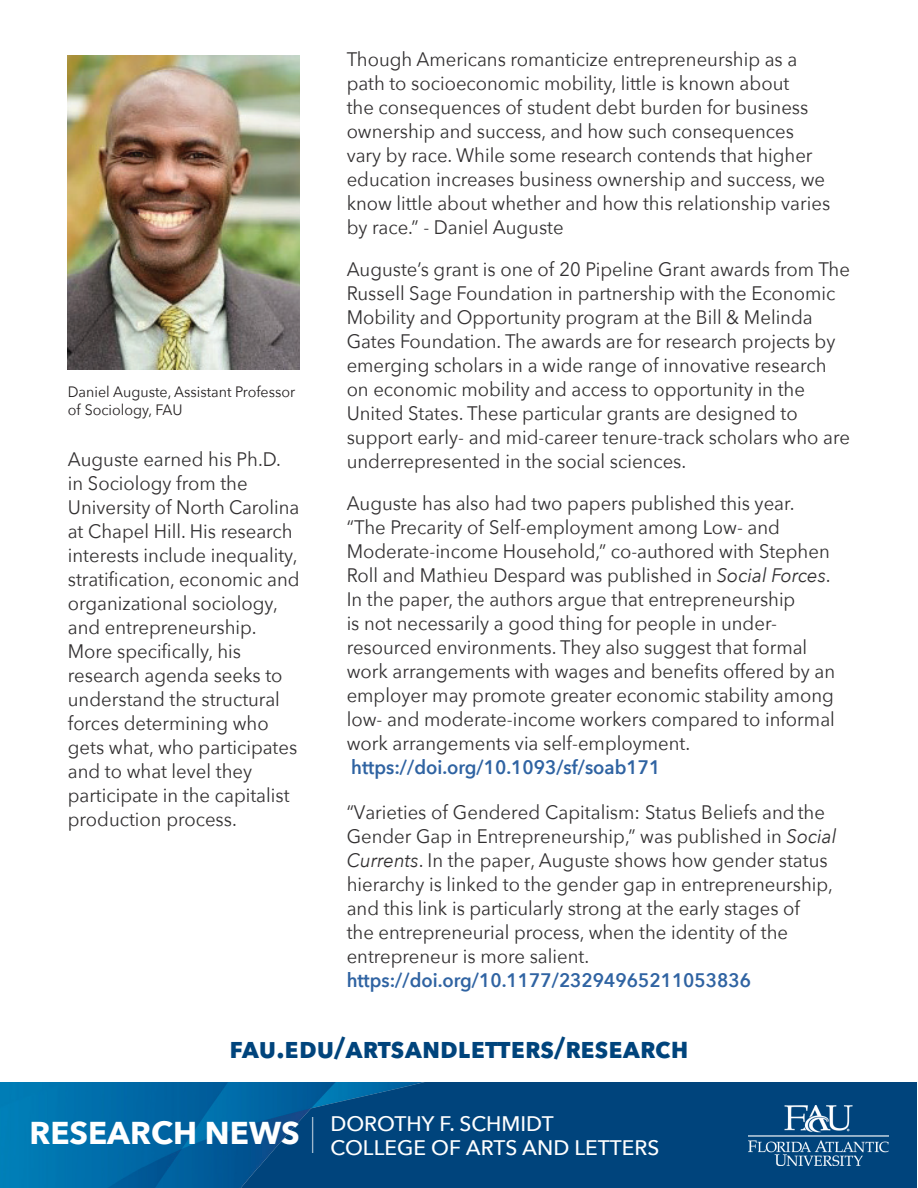
<style>
.page{position:relative;width:918px;height:1188px;background:#fff}
.page>*{position:absolute;margin:0;border:0;box-sizing:border-box;transform-origin:0 0}
.t1{font:700 31.5px "Avenir Next";color:#fff}
.t2{font:700 28.5px "Avenir Next";color:#00447c;scale:.95 1}
.t3{font:500 21px/24px "Avenir Next";color:#fff}
.t4{font:19.5px/24px "Avenir Next";color:#323031;scale:.95 1}
.t5{font:15px/18px "Avenir Next";color:#231f20;scale:.95 1}
.s1{font-style:italic}
.s2{font-weight:600;color:#2f63a2}
.s3{font-weight:200;font-size:36px}
</style>
<div class="page">
<div style="left:1px;top:1083px;width:916px;height:105px;background:#00447c"></div>
<img style="left:0;top:1083px;width:788px;height:105px">
<img style="left:748px;top:1105px;width:141px;height:60px">
<img style="left:68px;top:56px;width:232px;height:313px">
<p class="t5" style="left:68px;top:382px;width:241px">Daniel Auguste, Assistant Professor of Sociology, FAU</p>
<p class="t4" style="left:68px;top:447px;width:245px">Auguste earned his Ph.D. in Sociology from the<br>University of North Carolina at Chapel Hill. His research interests include inequality, stratification, economic and organizational sociology, and entrepreneurship.<br>More specifically, his research agenda seeks to understand the structural forces determining who gets what, who participates and to what level they participate in the capitalist production process.</p>
<p class="t4" style="left:347px;top:47px;width:511px">Though Americans romanticize entrepreneurship as a path to socioeconomic mobility, little is known about<br>the consequences of student debt burden for business ownership and success, and how such consequences vary by race. While some research contends that higher education increases business ownership and success, we know little about whether and how this relationship varies by race.” - Daniel Auguste</p>
<p class="t4" style="left:347px;top:257px;width:531px">Auguste’s grant is one of 20 Pipeline Grant awards from The Russell Sage Foundation in partnership with the Economic Mobility and Opportunity program at the Bill &amp; Melinda Gates Foundation. The awards are for research projects by emerging scholars in a wide range of innovative research on economic mobility and access to opportunity in the United States. These particular grants are designed to support early- and mid-career tenure-track scholars who are underrepresented in the social sciences.</p>
<p class="t4" style="left:347px;top:491px;width:516px">Auguste has also had two papers published this year. “The Precarity of Self-employment among Low- and Moderate-income Household,” co-authored with Stephen Roll and Mathieu Despard was published in <span class="s1">Social Forces</span>.<br>In the paper, the authors argue that entrepreneurship<br>is not necessarily a good thing for people in under&shy;resourced environments. They also suggest that formal work arrangements with wages and benefits offered by an employer may promote greater economic stability among low- and moderate-income workers compared to informal work arrangements via self-employment. <span class="s2">https://doi.org/10.1093/sf/soab171</span></p>
<p class="t4" style="left:347px;top:800px;width:517px">“Varieties of Gendered Capitalism: Status Beliefs and the Gender Gap in Entrepreneurship,” was published in <span class="s1">Social Currents</span>. In the paper, Auguste shows how gender status hierarchy is linked to the gender gap in entrepreneurship, and this link is particularly strong at the early stages of<br>the entrepreneurial process, when the identity of the entrepreneur is more salient. <span class="s2">https://doi.org/10.1177/23294965211053836</span></p>
<p class="t2" style="left:229px;top:1024px;width:485px">fau.edu/artsandletters/research</p>
<p class="t1" style="left:30px;top:1106px;width:289px">RESEARCH NEWS <span class="s3">|</span></p>
<p class="t3" style="left:331px;top:1111px;width:330px">DOROTHY F. SCHMIDT<br>COLLEGE OF ARTS AND LETTERS</p>
</div>
